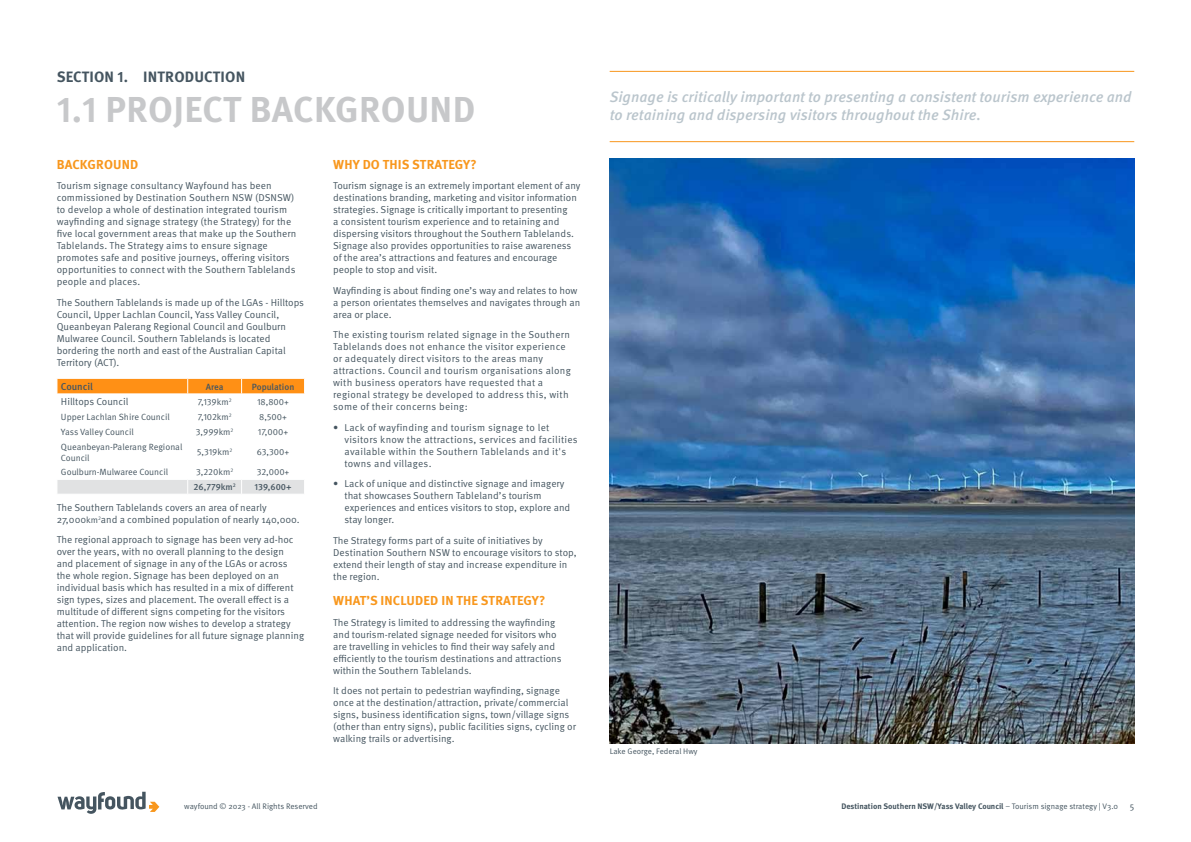
<style>
.page{position:relative;width:1191px;height:842px;background:#fff}
.page>*{position:absolute;margin:0;border:0;box-sizing:border-box;transform-origin:0 0}
.t1{font:700 36px "Meta Pro";letter-spacing:.01em;color:#c7c8ca}
.t2{font:italic 500 15px/18px "Meta Pro";color:#bac5cc}
.t3{font:700 15px "Meta Pro";letter-spacing:.01em;color:#455560}
.t4{font:700 13px "Meta Pro";letter-spacing:.01em;color:#f8971d}
.t5{font:10px/12px "Meta Pro Norm";color:#455560}
.t6{font:10px/12px "Meta Pro Norm";letter-spacing:.025em;color:#455560}
.t7{font:500 10px "Meta Pro";letter-spacing:-.01em;color:#455560}
.t8{font:9px/10.8px "Meta Pro Norm";color:#455560}
.t9{font:500 9px "Meta Pro";color:#455560}
.t10{font:700 8px "Meta Pro";color:#455560}
.t11{font:8px "Meta Pro Norm";color:#455560}
.s1{font-size:9px}
.s2{font-family:"Meta Pro Norm";font-weight:400}
</style>
<div class="page">
<svg style="left:57px;top:792px;width:102px;height:22px"></svg>
<svg style="left:57px;top:378px;width:248px;height:116px"></svg>
<hr style="left:609px;top:141px;width:525px;height:1px;background:#f8971d">
<hr style="left:609px;top:71px;width:525px;height:1px;background:#f8971d">
<img style="left:609px;top:159px;width:525px;height:584px">
<h2 class="t3" style="left:57px;top:65px;width:190px">SECTION 1. INTRODUCTION</h2>
<h1 class="t1" style="left:57px;top:82px;width:420px">1.1 PROJECT BACKGROUND</h1>
<h3 class="t4" style="left:57px;top:154px;width:83px">BACKGROUND</h3>
<p class="t5" style="left:57px;top:179px;width:241px">Tourism signage consultancy Wayfound has been commissioned by Destination Southern NSW (DSNSW) to develop a whole of destination integrated tourism wayfinding and signage strategy (the Strategy) for the five local government areas that make up the Southern Tablelands. The Strategy aims to ensure signage promotes safe and positive journeys, offering visitors opportunities to connect with the Southern Tablelands people and places.</p>
<p class="t5" style="left:57px;top:295px;width:249px">The Southern Tablelands is made up of the LGAs - Hilltops Council, Upper Lachlan Council, Yass Valley Council, Queanbeyan Palerang Regional Council and Goulburn Mulwaree Council. Southern Tablelands is located bordering the north and east of the Australian Capital Territory (ACT).</p>
<p class="t7" style="left:61px;top:379px;width:34px">Council</p>
<p class="t9" style="left:206px;top:379px;width:19px">Area</p>
<p class="t9" style="left:252px;top:379px;width:44px">Population</p>
<p class="t5" style="left:61px;top:395px;width:69px">Hilltops Council</p>
<p class="t8" style="left:198px;top:396px;width:35px">7,139km<sup>2</sup></p>
<p class="t8" style="left:257px;top:396px;width:34px">18,800+</p>
<p class="t8" style="left:61px;top:411px;width:110px">Upper Lachlan Shire Council</p>
<p class="t8" style="left:198px;top:411px;width:35px">7,102km<sup>2</sup></p>
<p class="t8" style="left:259px;top:411px;width:29px">8,500+</p>
<p class="t8" style="left:61px;top:426px;width:74px">Yass Valley Council</p>
<p class="t8" style="left:196px;top:426px;width:39px">3,999km<sup>2</sup></p>
<p class="t8" style="left:258px;top:426px;width:32px">17,000+</p>
<p class="t8" style="left:61px;top:441px;width:123px">Queanbeyan-Palerang Regional<br>Council</p>
<p class="t8" style="left:197px;top:446px;width:37px">5,319km<sup>2</sup></p>
<p class="t8" style="left:257px;top:446px;width:34px">63,300+</p>
<p class="t8" style="left:61px;top:466px;width:109px">Goulburn-Mulwaree Council</p>
<p class="t8" style="left:196px;top:466px;width:38px">3,220km<sup>2</sup></p>
<p class="t8" style="left:257px;top:466px;width:34px">32,000+</p>
<p class="t9" style="left:193px;top:480px;width:44px">26,779km<sup>2</sup></p>
<p class="t9" style="left:255px;top:480px;width:38px">139,600+</p>
<p class="t5" style="left:57px;top:501px;width:245px">The Southern Tablelands covers an area of nearly<br>27,000<span class="s1">km</span><sup>2</sup>and a combined population of nearly 140,000.</p>
<p class="t5" style="left:57px;top:533px;width:249px">The regional approach to signage has been very ad-hoc over the years, with no overall planning to the design<br>and placement of signage in any of the LGAs or across<br>the whole region. Signage has been deployed on an individual basis which has resulted in a mix of different sign types, sizes and placement. The overall effect is a multitude of different signs competing for the visitors attention. The region now wishes to develop a strategy that will provide guidelines for all future signage planning and application.</p>
<h3 class="t4" style="left:333px;top:154px;width:145px">WHY DO THIS STRATEGY?</h3>
<p class="t5" style="left:333px;top:179px;width:249px">Tourism signage is an extremely important element of any destinations branding, marketing and visitor information strategies. Signage is critically important to presenting<br>a consistent tourism experience and to retaining and dispersing visitors throughout the Southern Tablelands.<br>Signage also provides opportunities to raise awareness of the area’s attractions and features and encourage people to stop and visit.</p>
<p class="t5" style="left:333px;top:283px;width:248px">Wayfinding is about finding one’s way and relates to how a person orientates themselves and navigates through an area or place.</p>
<p class="t6" style="left:333px;top:328px;width:239px">The existing tourism related signage in the Southern Tablelands does not enhance the visitor experience or adequately direct visitors to the areas many attractions. Council and tourism organisations along with business operators have requested that a regional strategy be developed to address this, with some of their concerns being:</p>
<p class="t6" style="left:344px;top:420px;width:235px;text-indent:-11px">• Lack of wayfinding and tourism signage to let visitors know the attractions, services and facilities available within the Southern Tablelands and it's towns and villages.</p>
<p class="t5" style="left:344px;top:477px;width:227px;text-indent:-11px">• Lack of unique and distinctive signage and imagery that showcases Southern Tableland’s tourism experiences and entices visitors to stop, explore and stay longer.</p>
<p class="t5" style="left:333px;top:533px;width:245px">The Strategy forms part of a suite of initiatives by Destination Southern NSW to encourage visitors to stop, extend their length of stay and increase expenditure in the region.</p>
<h3 class="t4" style="left:333px;top:590px;width:213px">WHAT’S INCLUDED IN THE STRATEGY?</h3>
<p class="t5" style="left:333px;top:615px;width:230px">The Strategy is limited to addressing the wayfinding and tourism-related signage needed for visitors who are travelling in vehicles to find their way safely and efficiently to the tourism destinations and attractions within the Southern Tablelands.</p>
<p class="t5" style="left:333px;top:684px;width:244px">It does not pertain to pedestrian wayfinding, signage once at the destination/attraction, private/commercial signs, business identification signs, town/village signs (other than entry signs), public facilities signs, cycling or walking trails or advertising.</p>
<h2 class="t2" style="left:609px;top:87px;width:523px">Signage is critically important to presenting a consistent tourism experience and to retaining and dispersing visitors throughout the Shire.</h2>
<p class="t11" style="left:609px;top:745px;width:89px">Lake George, Federal Hwy</p>
<p class="t11" style="left:184px;top:800px;width:135px">wayfound © 2023 - All Rights Reserved</p>
<p class="t10" style="left:841px;top:800px;width:278px">Destination Southern NSW/Yass Valley Council <span class="s2">– Tourism signage strategy | V3.0</span></p>
<p class="t8" style="left:1129px;top:800px;width:6px">5</p>
</div>
